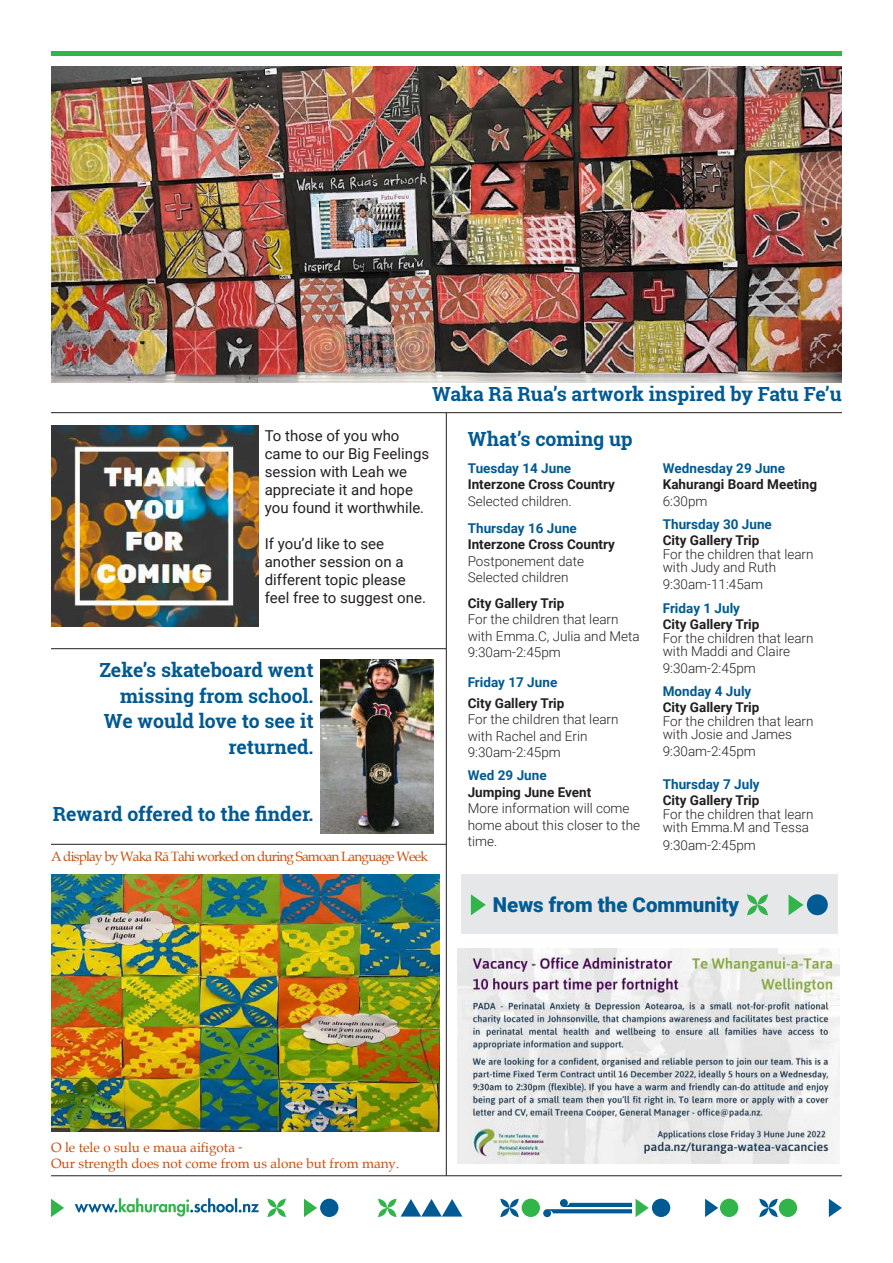
<style>
.page{position:relative;width:893px;height:1263px;background:#fff}
.page>*{position:absolute;margin:0;border:0;box-sizing:border-box;transform-origin:0 0}
.t1{font:900 20.4px "Roboto";color:#005a93}
.t2{font:700 19.5px/25.5px "Roboto Slab";color:#005a93;text-align:right}
.t3{font:15px/18px "Roboto";color:#231f20}
.t4{font:300 13.5px/16.5px "Roboto";color:#231f20}
.t5{font:700 13.5px "Roboto";color:#231f20}
.t6{font:700 13.5px "Roboto";color:#005a93}
.t7{font:13.5px/16.2px "Book Antiqua";color:#c94f0c}
.t8{font:13.5px "Book Antiqua";letter-spacing:-.06em;color:#c94f0c}
.s1{font-family:"Roboto"}
</style>
<div class="page">
<svg style="left:829px;top:1199px;width:13px;height:18px"></svg>
<svg style="left:705px;top:1199px;width:13px;height:18px"></svg>
<svg style="left:304px;top:1199px;width:13px;height:18px"></svg>
<svg style="left:51px;top:1199px;width:13px;height:18px"></svg>
<svg style="left:759px;top:1199px;width:19px;height:18px"></svg>
<svg style="left:267px;top:1199px;width:19px;height:18px"></svg>
<svg style="left:500px;top:1199px;width:19px;height:18px"></svg>
<div style="left:720px;top:1199px;width:18px;height:18px;background:#31b44a;border-radius:50%"></div>
<div style="left:652px;top:1199px;width:18px;height:18px;background:#005a93;border-radius:50%"></div>
<div style="left:320px;top:1199px;width:18px;height:18px;background:#005a93;border-radius:50%"></div>
<div style="left:522px;top:1199px;width:18px;height:18px;background:#31b44a;border-radius:50%"></div>
<div style="left:779px;top:1199px;width:18px;height:18px;background:#31b44a;border-radius:50%"></div>
<svg style="left:543px;top:1199px;width:106px;height:18px"></svg>
<svg style="left:378px;top:1199px;width:84px;height:18px"></svg>
<svg style="left:75px;top:1198px;width:184px;height:18px"></svg>
<hr style="left:51px;top:1175px;width:791px;height:1px;background:#231f20">
<hr style="left:51px;top:51px;width:791px;height:4px;background:#31b44a">
<div style="left:461px;top:875px;width:377px;height:59px;background:#e6e7e9"></div>
<svg style="left:789px;top:894px;width:14px;height:21px"></svg>
<svg style="left:471px;top:894px;width:15px;height:21px"></svg>
<svg style="left:747px;top:894px;width:21px;height:21px"></svg>
<div style="left:807px;top:894px;width:21px;height:21px;background:#005a93;border-radius:50%"></div>
<hr style="left:446px;top:413px;width:1px;height:762px;background:#231f20">
<img style="left:51px;top:425px;width:207px;height:201px">
<img style="left:51px;top:875px;width:388px;height:256px">
<img style="left:51px;top:67px;width:791px;height:316px">
<hr style="left:51px;top:412px;width:791px;height:1px;background:#231f20">
<hr style="left:51px;top:648px;width:395px;height:1px;background:#231f20">
<hr style="left:51px;top:844px;width:395px;height:1px;background:#231f20">
<img style="left:320px;top:660px;width:114px;height:173px">
<img style="left:457px;top:948px;width:383px;height:216px">
<h2 class="t2" style="left:432px;top:380px;width:411px">Waka Rā Rua’s artwork inspired by Fatu Fe’u</h2>
<p class="t3" style="left:265px;top:426px;width:166px">To those of you who came to our Big Feelings session with Leah we appreciate it and hope you found it worthwhile.</p>
<p class="t3" style="left:265px;top:534px;width:163px">If you’d like to see another session on a different topic please feel free to suggest one.</p>
<h2 class="t2" style="left:99px;top:657px;width:216px">Zeke’s skateboard went missing from school.<br>We would love to see it returned.</h2>
<h2 class="t2" style="left:53px;top:801px;width:262px">Reward offered to the finder.</h2>
<p class="t8" style="left:51px;top:847px;width:378px">A display by Waka Rā Tahi worked on during Samoan Language Week</p>
<h2 class="t2" style="left:468px;top:426px;width:166px">What’s coming up</h2>
<p class="t6" style="left:468px;top:459px;width:105px">Tuesday 14 June</p>
<p class="t5" style="left:468px;top:475px;width:149px">Interzone Cross Country</p>
<p class="t4" style="left:468px;top:492px;width:106px">Selected children.</p>
<p class="t6" style="left:468px;top:519px;width:111px">Thursday 16 June</p>
<p class="t5" style="left:468px;top:535px;width:149px">Interzone Cross Country</p>
<p class="t4" style="left:468px;top:552px;width:118px">Postponement date<br>Selected children</p>
<p class="t5" style="left:468px;top:594px;width:98px">City Gallery Trip</p>
<p class="t4" style="left:468px;top:611px;width:173px">For the children that learn with Emma.C, Julia and Meta<br>9:30am-2:45pm</p>
<p class="t6" style="left:468px;top:673px;width:91px">Friday 17 June</p>
<p class="t5" style="left:468px;top:694px;width:98px">City Gallery Trip</p>
<p class="t4" style="left:468px;top:711px;width:152px">For the children that learn with Rachel and Erin<br>9:30am-2:45pm</p>
<p class="t6" style="left:468px;top:766px;width:80px">Wed 29 June</p>
<p class="t5" style="left:468px;top:783px;width:125px">Jumping June Event</p>
<p class="t4" style="left:468px;top:800px;width:174px">More information will come home about this closer to the time.</p>
<p class="t6" style="left:663px;top:459px;width:124px">Wednesday 29 June</p>
<p class="t5" style="left:663px;top:475px;width:156px">Kahurangi Board Meeting</p>
<p class="t4" style="left:663px;top:492px;width:46px">6:30pm</p>
<p class="t6" style="left:663px;top:514px;width:111px">Thursday 30 June</p>
<p class="t5" style="left:663px;top:531px;width:98px">City Gallery Trip</p>
<p class="t4" style="left:663px;top:547px;width:152px;line-height:13.5px">For the children that learn with Judy and Ruth</p>
<p class="t4" style="left:663px;top:575px;width:102px">9:30am-11:45am</p>
<p class="t6" style="left:663px;top:598px;width:79px">Friday 1 July</p>
<p class="t5" style="left:663px;top:615px;width:98px">City Gallery Trip</p>
<p class="t4" style="left:663px;top:631px;width:152px;line-height:13.5px">For the children that learn with Maddi and Claire</p>
<p class="t4" style="left:663px;top:659px;width:95px">9:30am-2:45pm</p>
<p class="t6" style="left:663px;top:681px;width:90px">Monday 4 July</p>
<p class="t5" style="left:663px;top:698px;width:98px">City Gallery Trip</p>
<p class="t4" style="left:663px;top:713px;width:152px;line-height:13.5px">For the children that learn with Josie and James</p>
<p class="t4" style="left:663px;top:742px;width:95px">9:30am-2:45pm</p>
<p class="t6" style="left:663px;top:774px;width:98px">Thursday 7 July</p>
<p class="t5" style="left:663px;top:791px;width:98px">City Gallery Trip</p>
<p class="t4" style="left:663px;top:806px;width:152px;line-height:13.5px">For the children that learn with Emma.M and Tessa</p>
<p class="t4" style="left:663px;top:836px;width:95px">9:30am-2:45pm</p>
<h1 class="t1" style="left:493px;top:891px;width:248px">News from the Community</h1>
<p class="t7" style="left:51px;top:1139px;width:350px">O le tele o sulu e maua aifigota <span class="s1">-<br></span>Our strength does not come from us alone but from many.</p>
</div>
